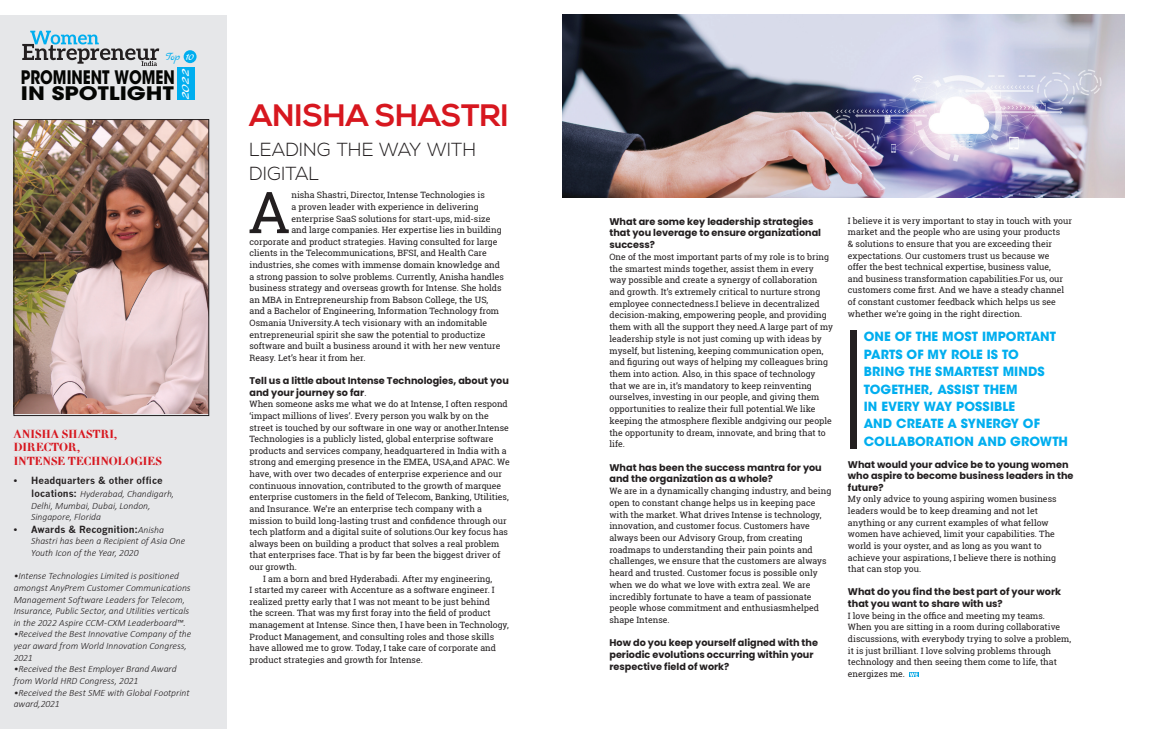
<style>
.page{position:relative;width:1163px;height:738px;background:#fff}
.page>*{position:absolute;margin:0;border:0;box-sizing:border-box;transform-origin:0 0}
.t1{font:57.7px "Roboto Slab";color:#231f20}
.t2{font:700 30.9px "Nexa";letter-spacing:-.005em;color:#d7171f}
.t3{font:300 18.9px/24.5px "Nexa";letter-spacing:.015em;color:#231f20}
.t4{font:700 18.5px/15.9px "ITC Avant Garde Std";color:#040503;scale:.81 1}
.t5{font:14.3px "Marck Script";color:#fff;scale:1.18 1}
.t6{font:700 12.6px/17.4px "ITC Avant Garde Std";letter-spacing:.005em;color:#00aeef}
.t7{font:700 11.4px/13.6px "Ahpuch.Apollyon";letter-spacing:.01em;color:#d7171f}
.t8{font:11.4px "Marck Script";color:#00aeef}
.t9{font:italic 300 9.7px/11.6px "Calibri";color:#231f20}
.t10{font:700 9.7px/11.7px "Poppins";color:#231f20}
.t11{font:700 9.7px "News Gothic";letter-spacing:.005em;color:#231f20}
.t12{font:8.7px/11.7px "Roboto Slab";color:#231f20}
.s1{color:#fff}
.s2{font-family:"News Gothic";font-weight:700;font-style:normal}
.s3{font-family:"Calibri";font-weight:300;font-style:italic}
.s4{font-family:"Roboto Slab";font-weight:400;font-size:8.7px}
</style>
<div class="page">
<svg style="left:909px;top:672px;width:8px;height:4px"></svg>
<div style="left:0;top:15px;width:226px;height:712px;background:#e6e7e9"></div>
<img style="left:16px;top:121px;width:191px;height:292px">
<div style="left:14px;top:119px;width:195px;height:296px;border:1px solid #231f20"></div>
<svg style="left:22px;top:31px;width:137px;height:35px"></svg>
<div style="left:184px;top:50px;width:12px;height:13px;background:#00aeef;border-radius:50%"></div>
<div style="left:177px;top:68px;width:17px;height:32px;background:#00aeef"></div>
<div style="left:849px;top:330px;width:7px;height:118px;background:#231f20"></div>
<img style="left:562px;top:15px;width:562px;height:183px">
<h3 class="t8" style="left:166px;top:50px;width:30px">Top <span class="s1">10</span></h3>
<h3 class="t5" style="left:177px;top:99px;width:27px;rotate:-90deg">2022</h3>
<h3 class="t4" style="left:21px;top:69px;width:191px">PROMINENT WOMEN<br>IN SPOTLIGHT</h3>
<h3 class="t7" style="left:14px;top:428px;width:150px">ANISHA SHASTRI,<br>DIRECTOR,<br>INTENSE TECHNOLOGIES</h3>
<p class="t11" style="left:14px;top:474px;width:150px">• Headquarters &amp; other office</p>
<p class="t9" style="left:31px;top:487px;width:144px"><span class="s2">locations:</span> Hyderabad, Chandigarh,<br>Delhi, Mumbai, Dubai, London,<br>Singapore, Florida</p>
<p class="t11" style="left:14px;top:523px;width:152px">• Awards &amp; Recognition:<span class="s3">Anisha</span></p>
<p class="t9" style="left:31px;top:535px;width:155px">Shastri has been a Recipient of Asia One<br>Youth Icon of the Year, 2020</p>
<p class="t9" style="left:14px;top:569px;width:178px">•Intense Technologies Limited is positioned amongst AnyPrem Customer Communications Management Software Leaders for Telecom, Insurance, Public Sector, and Utilities verticals in the 2022 Aspire CCM-CXM Leaderboard™.</p>
<p class="t9" style="left:14px;top:627px;width:179px">•Received the Best Innovative Company of the year award from World Innovation Congress,<br>2021</p>
<p class="t9" style="left:14px;top:662px;width:164px">•Received the Best Employer Brand Award from World HRD Congress, 2021</p>
<p class="t9" style="left:14px;top:685px;width:177px">•Received the Best SME with Global Footprint award,2021</p>
<h2 class="t2" style="left:249px;top:97px;width:261px">ANISHA SHASTRI</h2>
<h3 class="t3" style="left:249px;top:138px;width:228px">LEADING THE WAY WITH<br>DIGITAL</h3>
<h1 class="t1" style="left:248px;top:172px;width:44px">A</h1>
<p class="t12" style="left:291px;top:189px;width:195px">nisha Shastri, Director, Intense Technologies is</p>
<p class="t12" style="left:291px;top:201px;width:189px">a proven leader with experience in delivering</p>
<p class="t12" style="left:291px;top:212px;width:200px">enterprise SaaS solutions for start-ups, mid-size</p>
<p class="t12" style="left:291px;top:224px;width:212px">and large companies. Her expertise lies in building</p>
<p class="t12" style="left:249px;top:235px;width:249px">corporate and product strategies. Having consulted for large</p>
<p class="t12" style="left:249px;top:247px;width:239px">clients in the Telecommunications, BFSI, and Health Care</p>
<p class="t12" style="left:249px;top:258px;width:252px">industries, she comes with immense domain knowledge and</p>
<p class="t12" style="left:249px;top:270px;width:256px">a strong passion to solve problems. Currently, Anisha handles</p>
<p class="t12" style="left:249px;top:282px;width:253px">business strategy and overseas growth for Intense. She holds</p>
<p class="t12" style="left:249px;top:293px;width:240px">an MBA in Entrepreneurship from Babson College, the US,</p>
<p class="t12" style="left:249px;top:305px;width:251px">and a Bachelor of Engineering, Information Technology from</p>
<p class="t12" style="left:249px;top:316px;width:239px">Osmania University.A tech visionary with an indomitable</p>
<p class="t12" style="left:249px;top:328px;width:237px">entrepreneurial spirit she saw the potential to productize</p>
<p class="t12" style="left:249px;top:340px;width:252px">software and built a business around it with her new venture</p>
<p class="t12" style="left:249px;top:351px;width:117px">Reasy. Let’s hear it from her.</p>
<p class="t10" style="left:249px;top:374px;width:261px">Tell us a little about Intense Technologies, about you and your journey so far<span class="s4">.</span></p>
<p class="t12" style="left:249px;top:398px;width:260px">When someone asks me what we do at Intense, I often respond</p>
<p class="t12" style="left:249px;top:409px;width:240px">‘impact millions of lives’. Every person you walk by on the</p>
<p class="t12" style="left:249px;top:421px;width:261px">street is touched by our software in one way or another.Intense</p>
<p class="t12" style="left:249px;top:433px;width:245px">Technologies is a publicly listed, global enterprise software</p>
<p class="t12" style="left:249px;top:444px;width:258px">products and services company, headquartered in India with a</p>
<p class="t12" style="left:249px;top:456px;width:262px">strong and emerging presence in the EMEA, USA,and APAC. We</p>
<p class="t12" style="left:249px;top:467px;width:254px">have, with over two decades of enterprise experience and our</p>
<p class="t12" style="left:249px;top:479px;width:253px">continuous innovation, contributed to the growth of marquee</p>
<p class="t12" style="left:249px;top:491px;width:261px">enterprise customers in the field of Telecom, Banking, Utilities,</p>
<p class="t12" style="left:249px;top:502px;width:234px">and Insurance. We’re an enterprise tech company with a</p>
<p class="t12" style="left:249px;top:514px;width:258px">mission to build long-lasting trust and confidence through our</p>
<p class="t12" style="left:249px;top:525px;width:260px">tech platform and a digital suite of solutions.Our key focus has</p>
<p class="t12" style="left:249px;top:537px;width:251px">always been on building a product that solves a real problem</p>
<p class="t12" style="left:249px;top:548px;width:252px">that enterprises face. That is by far been the biggest driver of</p>
<p class="t12" style="left:249px;top:560px;width:49px">our growth.</p>
<p class="t12" style="left:263px;top:572px;width:230px">I am a born and bred Hyderabadi. After my engineering,</p>
<p class="t12" style="left:249px;top:583px;width:247px">I started my career with Accenture as a software engineer. I</p>
<p class="t12" style="left:249px;top:595px;width:242px">realized pretty early that I was not meant to be just behind</p>
<p class="t12" style="left:249px;top:606px;width:243px">the screen. That was my first foray into the field of product</p>
<p class="t12" style="left:249px;top:618px;width:261px">management at Intense. Since then, I have been in Technology,</p>
<p class="t12" style="left:249px;top:630px;width:246px">Product Management, and consulting roles and those skills</p>
<p class="t12" style="left:249px;top:641px;width:248px">have allowed me to grow. Today, I take care of corporate and</p>
<p class="t12" style="left:249px;top:653px;width:175px">product strategies and growth for Intense.</p>
<p class="t10" style="left:609px;top:215px;width:213px">What are some key leadership strategies that you leverage to ensure organizational success?</p>
<p class="t12" style="left:609px;top:250px;width:225px">One of the most important parts of my role is to bring the smartest minds together, assist them in every<br>way possible and create a synergy of collaboration and growth. It’s extremely critical to nurture strong employee connectedness.I believe in decentralized decision-making, empowering people, and providing them with all the support they need.A large part of my leadership style is not just coming up with ideas by myself, but listening, keeping communication open, and figuring out ways of helping my colleagues bring them into action. Also, in this space of technology that we are in, it’s mandatory to keep reinventing ourselves, investing in our people, and giving them opportunities to realize their full potential.We like keeping the atmosphere flexible andgiving our people the opportunity to dream, innovate, and bring that to life.</p>
<p class="t10" style="left:609px;top:461px;width:214px">What has been the success mantra for you and the organization as a whole?</p>
<p class="t12" style="left:609px;top:484px;width:223px">We are in a dynamically changing industry, and being open to constant change helps us in keeping pace with the market. What drives Intense is technology, innovation, and customer focus. Customers have always been our Advisory Group, from creating roadmaps to understanding their pain points and challenges, we ensure that the customers are always heard and trusted. Customer focus is possible only when we do what we love with extra zeal. We are incredibly fortunate to have a team of passionate people whose commitment and enthusiasmhelped shape Intense.</p>
<p class="t10" style="left:609px;top:636px;width:210px">How do you keep yourself aligned with the periodic evolutions occurring within your respective field of work?</p>
<p class="t12" style="left:847px;top:214px;width:225px">I believe it is very important to stay in touch with your market and the people who are using your products<br>&amp; solutions to ensure that you are exceeding their expectations. Our customers trust us because we<br>offer the best technical expertise, business value,<br>and business transformation capabilities.For us, our customers come first. And we have a steady channel of constant customer feedback which helps us see whether we’re going in the right direction.</p>
<h3 class="t6" style="left:863px;top:327px;width:206px">ONE OF THE MOST IMPORTANT<br>PARTS OF MY ROLE IS TO<br>BRING THE SMARTEST MINDS<br>TOGETHER, ASSIST THEM<br>IN EVERY WAY POSSIBLE<br>AND CREATE A SYNERGY OF<br>COLLABORATION AND GROWTH</h3>
<p class="t10" style="left:847px;top:458px;width:227px">What would your advice be to young women who aspire to become business leaders in the future?</p>
<p class="t12" style="left:847px;top:493px;width:210px">My only advice to young aspiring women business leaders would be to keep dreaming and not let anything or any current examples of what fellow women have achieved, limit your capabilities. The world is your oyster, and as long as you want to achieve your aspirations, I believe there is nothing that can stop you.</p>
<p class="t10" style="left:847px;top:585px;width:215px">What do you find the best part of your work that you want to share with us?</p>
<p class="t12" style="left:847px;top:609px;width:225px">I love being in the office and meeting my teams.<br>When you are sitting in a room during collaborative discussions, with everybody trying to solve a problem, it is just brilliant. I love solving problems through technology and then seeing them come to life, that energizes me.</p>
</div>
